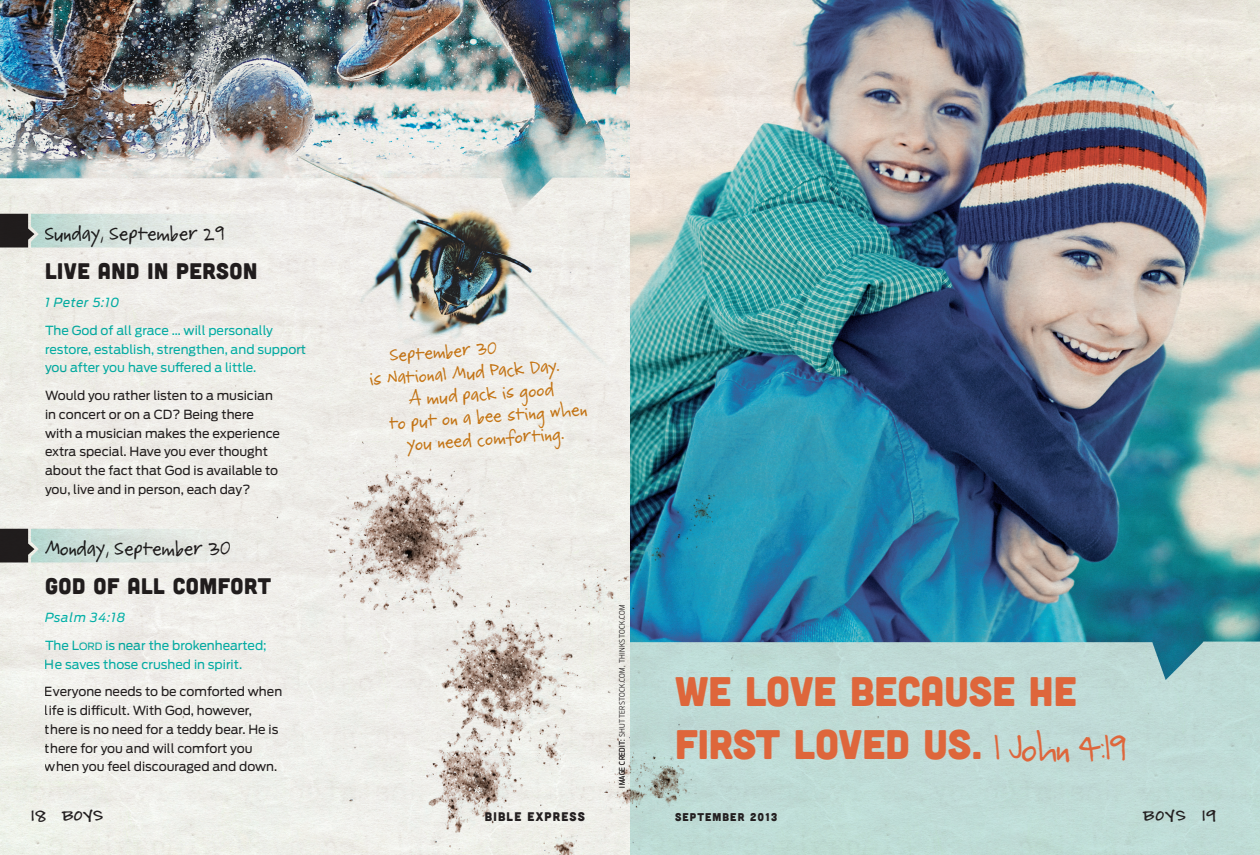
<style>
.page{position:relative;width:1260px;height:855px;background:#fff}
.page>*{position:absolute;margin:0;border:0;box-sizing:border-box;transform-origin:0 0}
.t1{font:41.25px/52.5px "Cubano";color:#de663b}
.t2{font:22.5px "Cubano";letter-spacing:.025em;color:#231f20}
.t3{font:16.25px "Pea Neat Freak";letter-spacing:.05em;color:#231f20}
.t4{font:15px "Pea Neat Freak";color:#d17d17}
.t5{font:12.5px/18.8px "Antenna";color:#231f20}
.t6{font:12.5px/18.8px "Antenna";color:#04b8b2}
.t7{font:italic 12.5px "Antenna";letter-spacing:.05em;color:#04b8b2}
.t8{font:12.5px "Cubano";letter-spacing:.1em;color:#231f20}
.t9{font:11.25px "Cubano";letter-spacing:.1em;color:#231f20}
.t10{font:11.25px "Pea Sarahloo";letter-spacing:.1em;color:#231f20}
.t11{font:300 7.5px "Antenna Cond";letter-spacing:.05em;color:#231f20}
.s1{font-family:"Antenna Regular SC800"}
.s2{font-family:"Antenna Regular SC800";font-size:10px}
.s3{font-family:"Pea Neat Freak";font-size:30px}
</style>
<div class="page">
<img style="left:0;top:0;width:1260px;height:855px">
<svg style="left:0;top:214px;width:315px;height:34px;background:#cdd3cf"></svg>
<svg style="left:0;top:529px;width:315px;height:33px;background:#cbd2ce"></svg>
<h3 class="t3" style="left:45px;top:227px;width:181px">Sunday, September 29</h3>
<h2 class="t2" style="left:45px;top:257px;width:214px">LIVE AND IN PERSON</h2>
<p class="t7" style="left:45px;top:295px;width:76px">1 Peter 5:10</p>
<p class="t6" style="left:45px;top:321px;width:263px">The God of all grace … will personally restore, establish, strengthen, and support you after you have suffered a little.</p>
<p class="t5" style="left:45px;top:386px;width:237px">Would you rather listen to a musician in concert or on a CD? Being there with a musician makes the experience extra special. Have you ever thought about the fact that God is available to you, live and in person, each day?</p>
<p class="t4" style="left:390px;top:350px;width:108px;rotate:-4deg">September 30</p>
<p class="t4" style="left:370px;top:374px;width:191px;rotate:-4deg">is National Mud Pack Day.</p>
<p class="t4" style="left:409px;top:394px;width:146px;rotate:-4deg">A mud pack is good</p>
<p class="t4" style="left:389px;top:418px;width:200px;rotate:-4deg">to put on a bee sting when</p>
<p class="t4" style="left:407px;top:439px;width:159px;rotate:-4deg">you need comforting.</p>
<h3 class="t3" style="left:45px;top:542px;width:187px">Monday, September 30</h3>
<h2 class="t2" style="left:45px;top:572px;width:228px">GOD OF ALL COMFORT</h2>
<p class="t7" style="left:45px;top:610px;width:82px">Psalm 34:18</p>
<p class="t6" style="left:45px;top:636px;width:223px">The <span class="s1">L</span><span class="s2">ord</span> is near the brokenhearted;<br>He saves those crushed in spirit.</p>
<p class="t5" style="left:45px;top:682px;width:239px">Everyone needs to be comforted when life is difficult. With God, however, there is no need for a teddy bear. He is there for you and will comfort you when you feel discouraged and down.</p>
<p class="t1" style="left:675px;top:664px;width:453px">WE LOVE BECAUSE HE<br>FIRST LOVED US. <span class="s3">1 John 4:19</span></p>
<p class="t10" style="left:32px;top:811px;width:15px">18</p>
<p class="t10" style="left:62px;top:811px;width:43px">BOYS</p>
<p class="t8" style="left:485px;top:809px;width:94px">BIBLE EXPRESS</p>
<p class="t9" style="left:675px;top:810px;width:104px">SEPTEMBER 2013</p>
<p class="t10" style="left:1143px;top:811px;width:44px">BOYS</p>
<p class="t10" style="left:1203px;top:811px;width:14px">19</p>
<p class="t11" style="left:618px;top:788px;width:185px;rotate:-90deg">image credit: Shutterstock.com, Thinkstock.com</p>
</div>
